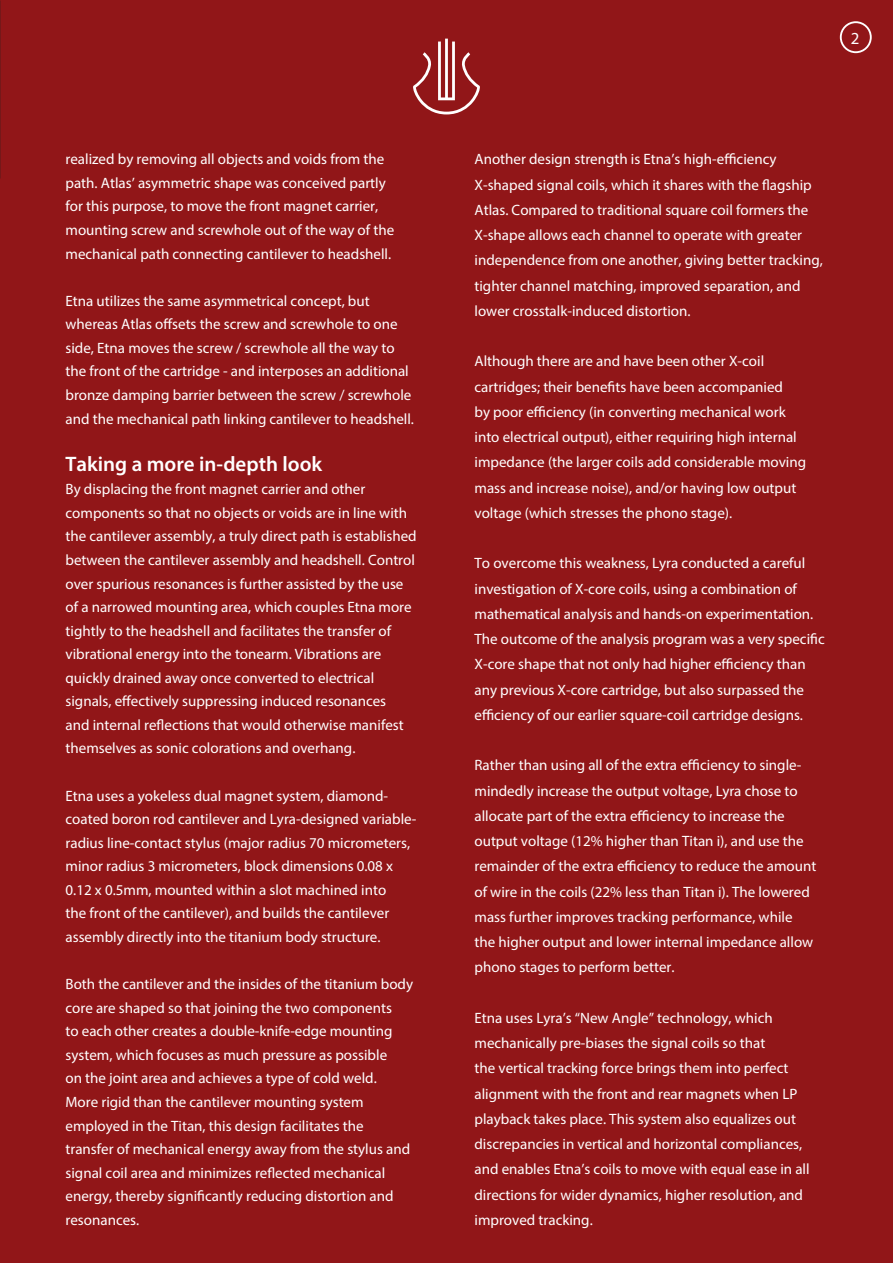
<style>
.page{position:relative;width:893px;height:1263px;background:#911618}
.page>*{position:absolute;margin:0;border:0;box-sizing:border-box;transform-origin:0 0}
.t1{font:600 21px "Myriad Pro";color:#fff}
.t2{font:16.8px "Myriad Pro";color:#fff}
.t3{font:15px/23.5px "Myriad Pro";color:#fff}
</style>
<div class="page">
<svg style="left:413px;top:39px;width:67px;height:75px"></svg>
<img style="left:0;top:0;width:1px;height:459px">
<div style="left:840px;top:21px;width:32px;height:32px;border:2px solid #fff;border-radius:50%"></div>
<p class="t3" style="left:66px;top:147px;width:330px">realized by removing all objects and voids from the path. Atlas’ asymmetric shape was conceived partly for this purpose, to move the front magnet carrier, mounting screw and screwhole out of the way of the mechanical path connecting cantilever to headshell.</p>
<p class="t3" style="left:66px;top:289px;width:350px">Etna utilizes the same asymmetrical concept, but whereas Atlas offsets the screw and screwhole to one side, Etna moves the screw / screwhole all the way to the front of the cartridge - and interposes an additional bronze damping barrier between the screw / screwhole and the mechanical path linking cantilever to headshell.</p>
<h1 class="t1" style="left:66px;top:450px;width:258px">Taking a more in-depth look</h1>
<p class="t3" style="left:66px;top:477px;width:353px">By displacing the front magnet carrier and other components so that no objects or voids are in line with the cantilever assembly, a truly direct path is established between the cantilever assembly and headshell. Control over spurious resonances is further assisted by the use of a narrowed mounting area, which couples Etna more tightly to the headshell and facilitates the transfer of vibrational energy into the tonearm. Vibrations are quickly drained away once converted to electrical signals, effectively suppressing induced resonances<br>and internal reflections that would otherwise manifest themselves as sonic colorations and overhang.</p>
<p class="t3" style="left:66px;top:783px;width:352px">Etna uses a yokeless dual magnet system, diamond&shy;coated boron rod cantilever and Lyra-designed variable&shy;radius line-contact stylus (major radius 70 micrometers, minor radius 3 micrometers, block dimensions 0.08 x 0.12 x 0.5mm, mounted within a slot machined into<br>the front of the cantilever), and builds the cantilever assembly directly into the titanium body structure.</p>
<p class="t3" style="left:66px;top:972px;width:349px">Both the cantilever and the insides of the titanium body core are shaped so that joining the two components<br>to each other creates a double-knife-edge mounting system, which focuses as much pressure as possible<br>on the joint area and achieves a type of cold weld.<br>More rigid than the cantilever mounting system employed in the Titan, this design facilitates the transfer of mechanical energy away from the stylus and signal coil area and minimizes reflected mechanical energy, thereby significantly reducing distortion and resonances.</p>
<p class="t2" style="left:851px;top:28px;width:10px">2</p>
<p class="t3" style="left:474px;top:147px;width:350px;line-height:25.2px">Another design strength is Etna’s high-efficiency X-shaped signal coils, which it shares with the flagship Atlas. Compared to traditional square coil formers the X-shape allows each channel to operate with greater independence from one another, giving better tracking, tighter channel matching, improved separation, and lower crosstalk-induced distortion.</p>
<p class="t3" style="left:474px;top:349px;width:333px;line-height:25.2px">Although there are and have been other X-coil cartridges; their benefits have been accompanied<br>by poor efficiency (in converting mechanical work into electrical output), either requiring high internal impedance (the larger coils add considerable moving mass and increase noise), and/or having low output voltage (which stresses the phono stage).</p>
<p class="t3" style="left:474px;top:550px;width:352px;line-height:25.2px">To overcome this weakness, Lyra conducted a careful investigation of X-core coils, using a combination of mathematical analysis and hands-on experimentation.<br>The outcome of the analysis program was a very specific X-core shape that not only had higher efficiency than any previous X-core cartridge, but also surpassed the efficiency of our earlier square-coil cartridge designs.</p>
<p class="t3" style="left:474px;top:752px;width:343px;line-height:25.2px">Rather than using all of the extra efficiency to single&shy;mindedly increase the output voltage, Lyra chose to allocate part of the extra efficiency to increase the output voltage (12% higher than Titan i), and use the remainder of the extra efficiency to reduce the amount of wire in the coils (22% less than Titan i). The lowered mass further improves tracking performance, while the higher output and lower internal impedance allow phono stages to perform better.</p>
<p class="t3" style="left:474px;top:1005px;width:337px;line-height:25.2px">Etna uses Lyra’s “New Angle” technology, which mechanically pre-biases the signal coils so that<br>the vertical tracking force brings them into perfect alignment with the front and rear magnets when LP playback takes place. This system also equalizes out discrepancies in vertical and horizontal compliances, and enables Etna’s coils to move with equal ease in all directions for wider dynamics, higher resolution, and improved tracking.</p>
</div>
